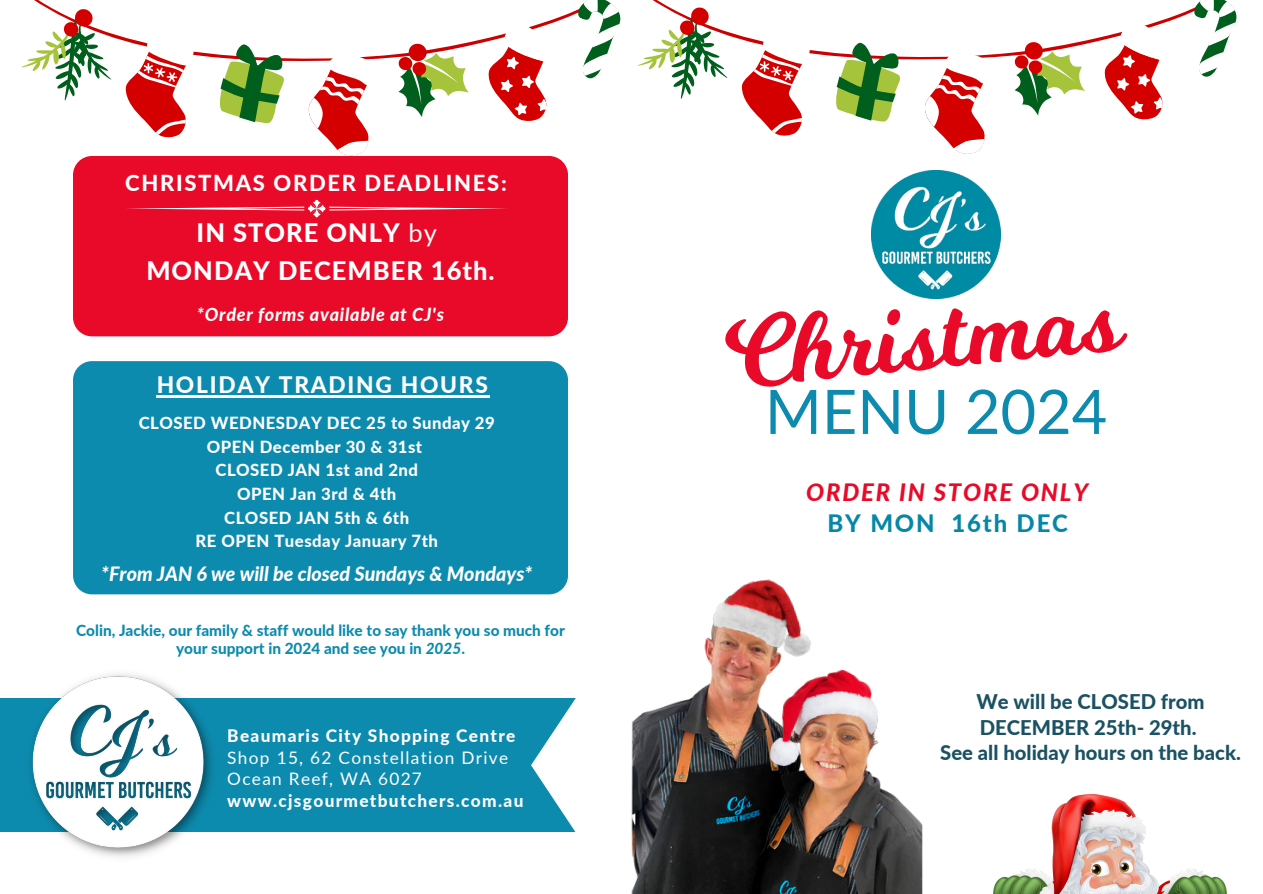
<style>
.page{position:relative;width:1263px;height:894px;background:#fff}
.page>*{position:absolute;margin:0;border:0;box-sizing:border-box;transform-origin:0 0}
.t1{font:98.1px "Milkshake";color:#e80a28}
.t2{font:61.35px "Lato";color:#0d8bae}
.t3{font:800 25.5px/38.2px "Lato";letter-spacing:.04em;color:#fff;text-align:center}
.t4{font:italic 800 24px "Lato";letter-spacing:.075em;color:#e80a28}
.t5{font:800 24px "Lato";letter-spacing:.075em;color:#0687a7}
.t6{font:800 22.8px "Lato";letter-spacing:.075em;color:#fff}
.t7{font:800 22.05px "Lato";letter-spacing:.075em;color:#fff}
.t8{font:800 20.25px/25.8px "Lato";color:#1a5163}
.t9{font:italic 800 19.8px "Lato";color:#fff}
.t10{font:italic 800 18px "Lato";letter-spacing:.04em;color:#fff}
.t11{font:800 17.25px "Lato";letter-spacing:.075em;color:#fff}
.t12{font:17.25px "Lato";letter-spacing:.075em;color:#fff}
.t13{font:800 16.65px "Lato";letter-spacing:.03em;color:#fff}
.t14{font:800 15.45px/18px "Lato";color:#0d8bae;text-align:center}
.s1{font-weight:400}
.s2{font-style:italic}
</style>
<div class="page">
<img style="left:872px;top:170px;width:128px;height:128px">
<div style="left:0;top:698px;width:576px;height:133px;background:#0d8bae"></div>
<img style="left:24px;top:674px;width:195px;height:183px">
<div style="left:73px;top:156px;width:495px;height:180px;background:#e80a28;border-radius:19px"></div>
<div style="left:73px;top:361px;width:495px;height:233px;background:#0d8bae;border-radius:19px"></div>
<svg style="left:127px;top:200px;width:380px;height:17px"></svg>
<img style="left:631px;top:637px;width:292px;height:256px">
<img style="left:767px;top:661px;width:119px;height:119px">
<img style="left:709px;top:579px;width:103px;height:87px">
<img style="left:993px;top:794px;width:233px;height:99px">
<svg style="left:21px;top:0;width:1216px;height:156px"></svg>
<hr style="left:157px;top:395px;width:333px;height:2px;background:#fff">
<h6 class="t7" style="left:125px;top:169px;width:383px">CHRISTMAS ORDER DEADLINES:</h6>
<p class="t3" style="left:146px;top:212px;width:350px">IN STORE ONLY <span class="s1">by<br></span>MONDAY DECEMBER 16th.</p>
<p class="t10" style="left:197px;top:303px;width:249px">*Order forms available at CJ's</p>
<p class="t6" style="left:157px;top:370px;width:333px">HOLIDAY TRADING HOURS</p>
<p class="t13" style="left:139px;top:412px;width:358px">CLOSED WEDNESDAY DEC 25 to Sunday 29</p>
<h1 class="t13" style="left:207px;top:436px;width:217px">OPEN December 30 &amp; 31st</h1>
<h2 class="t13" style="left:216px;top:460px;width:204px">CLOSED JAN 1st and 2nd</h2>
<h3 class="t13" style="left:237px;top:483px;width:161px">OPEN Jan 3rd &amp; 4th</h3>
<h4 class="t13" style="left:224px;top:507px;width:186px">CLOSED JAN 5th &amp; 6th</h4>
<p class="t13" style="left:196px;top:530px;width:244px">RE OPEN Tuesday January 7th</p>
<p class="t9" style="left:101px;top:561px;width:432px">*From JAN 6 we will be closed Sundays &amp; Mondays*</p>
<p class="t14" style="left:76px;top:620px;width:490px">Colin, Jackie, our family &amp; staff would like to say thank you so much for your support in 2024 and see you in <span class="s2">2025</span>.</p>
<p class="t11" style="left:227px;top:725px;width:290px">Beaumaris City Shopping Centre</p>
<p class="t12" style="left:227px;top:746px;width:282px">Shop 15, 62 Constellation Drive</p>
<p class="t12" style="left:227px;top:767px;width:196px">Ocean Reef, WA 6027</p>
<p class="t11" style="left:227px;top:789px;width:298px">www.cjsgourmetbutchers.com.au</p>
<p class="t1" style="left:719px;top:286px;width:398px;rotate:-6deg">Christmas</p>
<p class="t2" style="left:765px;top:373px;width:344px">MENU 2024</p>
<p class="t4" style="left:806px;top:477px;width:284px">ORDER IN STORE ONLY</p>
<p class="t5" style="left:828px;top:508px;width:242px">BY MON 16th DEC</p>
<p class="t8" style="left:976px;top:687px;width:230px">We will be CLOSED from<br>DECEMBER 25th- 29th.</p>
<p class="t8" style="left:940px;top:739px;width:302px">See all holiday hours on the back.</p>
</div>
